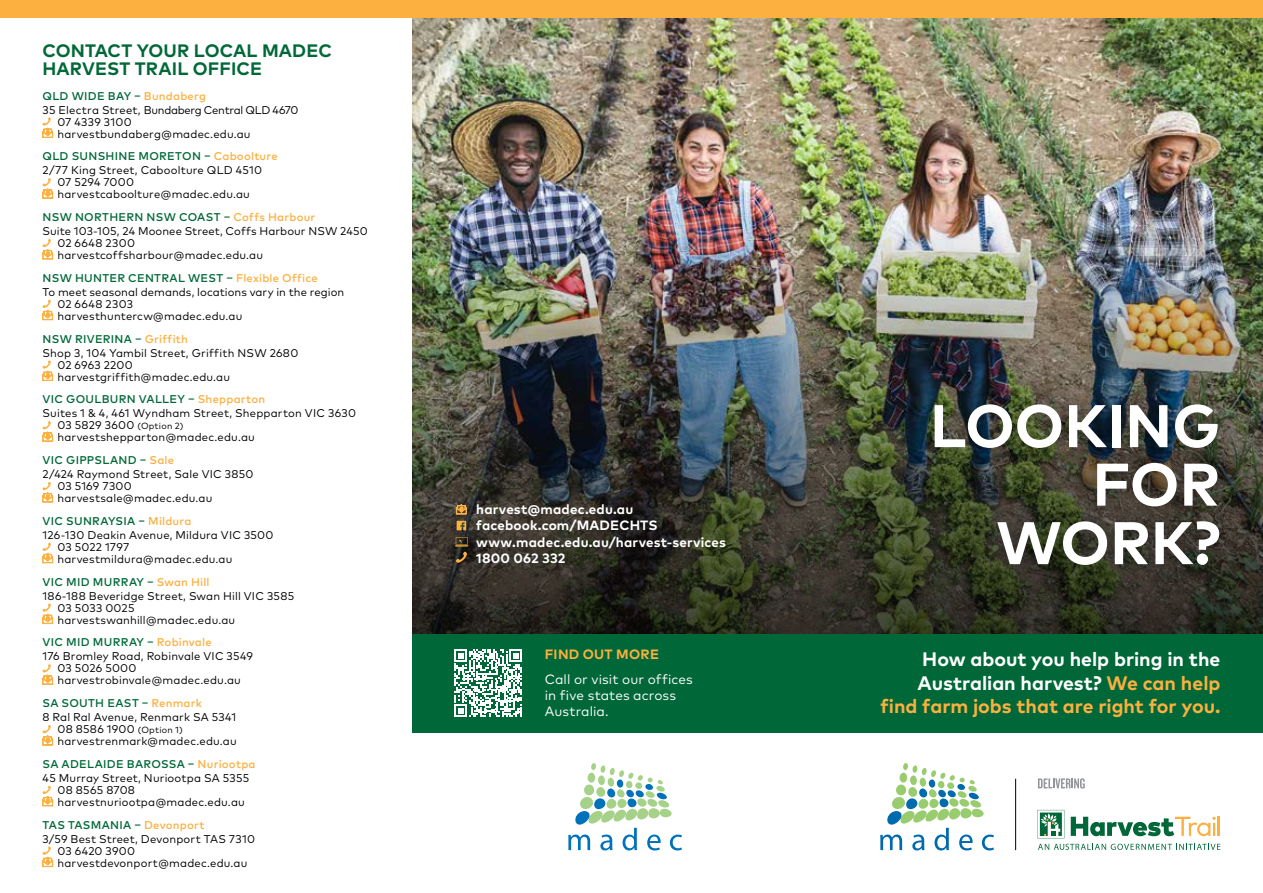
<style>
.page{position:relative;width:1263px;height:893px;background:#fff}
.page>*{position:absolute;margin:0;border:0;box-sizing:border-box;transform-origin:0 0}
.t1{font:700 60px/58.5px "Mark OT";color:#fff;text-align:right}
.t2{font:700 19.5px/23.4px "Mark OT";color:#fff;text-align:right}
.t3{font:700 18px/18px "Mark OT";letter-spacing:.005em;color:#006838}
.t4{font:700 13.5px/16.2px "Mark OT";letter-spacing:.01em;color:#fff}
.t5{font:13.5px/16.2px "Mark OT";letter-spacing:.005em;color:#fff}
.t6{font:700 13.5px "Mark OT";letter-spacing:.02em;color:#fbb040}
.t7{font:11.25px/12px "Mark OT";letter-spacing:.015em;color:#000}
.t8{font:11.25px/14.1px "Mark OT";letter-spacing:-.02em;color:#000}
.s1{font-weight:500;color:#006838}
.s2{font-weight:500;color:#fbb040}
.s3{font-size:9px}
.s4{color:#fbb040}
</style>
<div class="page">
<img style="left:412px;top:17px;width:851px;height:617px">
<img style="left:412px;top:204px;width:851px;height:429px">
<div style="left:0;top:0;width:1263px;height:17px;background:#fbb040"></div>
<div style="left:921px;top:391px;width:312px;height:188px;background:#000;opacity:.3"></div>
<svg style="left:42px;top:117px;width:11px;height:21px"></svg>
<svg style="left:42px;top:178px;width:11px;height:21px"></svg>
<svg style="left:42px;top:238px;width:11px;height:21px"></svg>
<svg style="left:42px;top:299px;width:11px;height:21px"></svg>
<svg style="left:42px;top:360px;width:11px;height:21px"></svg>
<svg style="left:42px;top:421px;width:11px;height:21px"></svg>
<svg style="left:42px;top:482px;width:11px;height:20px"></svg>
<svg style="left:42px;top:542px;width:11px;height:21px"></svg>
<svg style="left:42px;top:603px;width:11px;height:21px"></svg>
<svg style="left:42px;top:664px;width:11px;height:21px"></svg>
<svg style="left:42px;top:725px;width:11px;height:20px"></svg>
<svg style="left:42px;top:785px;width:11px;height:21px"></svg>
<svg style="left:42px;top:846px;width:11px;height:21px"></svg>
<svg style="left:456px;top:504px;width:11px;height:10px"></svg>
<svg style="left:457px;top:521px;width:9px;height:9px"></svg>
<svg style="left:455px;top:537px;width:13px;height:26px"></svg>
<svg style="left:1037px;top:810px;width:183px;height:40px"></svg>
<svg style="left:880px;top:763px;width:114px;height:87px"></svg>
<hr style="left:1015px;top:779px;width:1px;height:71px;background:#000">
<svg style="left:1038px;top:778px;width:47px;height:11px"></svg>
<div style="left:412px;top:634px;width:851px;height:98px;background:#006838"></div>
<svg style="left:454px;top:649px;width:68px;height:68px"></svg>
<svg style="left:568px;top:763px;width:114px;height:87px"></svg>
<h3 class="t3" style="left:43px;top:41px;width:291px">CONTACT YOUR LOCAL MADEC<br>HARVEST TRAIL OFFICE</h3>
<p class="t8" style="left:43px;top:88px;width:257px"><span class="s1">QLD WIDE BAY –</span> <span class="s2">Bundaberg<br></span>35 Electra Street, Bundaberg Central QLD 4670</p>
<p class="t7" style="left:57px;top:116px;width:195px">07 4339 3100 harvestbundaberg@madec.edu.au</p>
<p class="t7" style="left:43px;top:149px;width:237px;line-height:14.1px"><span class="s1">QLD SUNSHINE MORETON –</span> <span class="s2">Caboolture<br></span>2/77 King Street, Caboolture QLD 4510</p>
<p class="t7" style="left:57px;top:176px;width:194px">07 5294 7000 harvestcaboolture@madec.edu.au</p>
<p class="t7" style="left:43px;top:210px;width:327px;line-height:14.1px"><span class="s1">NSW NORTHERN NSW COAST –</span> <span class="s2">Coffs Harbour<br></span>Suite 103-105, 24 Moonee Street, Coffs Harbour NSW 2450</p>
<p class="t7" style="left:57px;top:237px;width:207px">02 6648 2300 harvestcoffsharbour@madec.edu.au</p>
<p class="t7" style="left:43px;top:271px;width:303px;line-height:14.1px"><span class="s1">NSW HUNTER CENTRAL WEST –</span> <span class="s2">Flexible Office<br></span>To meet seasonal demands, locations vary in the region</p>
<p class="t7" style="left:57px;top:298px;width:187px">02 6648 2303 harvesthuntercw@madec.edu.au</p>
<p class="t7" style="left:43px;top:331px;width:257px;line-height:14.1px"><span class="s1">NSW RIVERINA –</span> <span class="s2">Griffith<br></span>Shop 3, 104 Yambil Street, Griffith NSW 2680</p>
<p class="t7" style="left:57px;top:359px;width:174px">02 6963 2200 harvestgriffith@madec.edu.au</p>
<p class="t7" style="left:43px;top:392px;width:315px;line-height:14.1px"><span class="s1">VIC GOULBURN VALLEY –</span> <span class="s2">Shepparton<br></span>Suites 1 &amp; 4, 461 Wyndham Street, Shepparton VIC 3630</p>
<p class="t7" style="left:57px;top:419px;width:199px">03 5829 3600 <span class="s3">(Option 2) </span>harvestshepparton@madec.edu.au</p>
<p class="t7" style="left:43px;top:453px;width:213px;line-height:14.1px"><span class="s1">VIC GIPPSLAND –</span> <span class="s2">Sale<br></span>2/424 Raymond Street, Sale VIC 3850</p>
<p class="t7" style="left:57px;top:480px;width:156px">03 5169 7300 harvestsale@madec.edu.au</p>
<p class="t7" style="left:43px;top:514px;width:232px;line-height:14.1px"><span class="s1">VIC SUNRAYSIA –</span> <span class="s2">Mildura<br></span>126-130 Deakin Avenue, Mildura VIC 3500</p>
<p class="t7" style="left:57px;top:541px;width:177px">03 5022 1797 harvestmildura@madec.edu.au</p>
<p class="t7" style="left:43px;top:574px;width:253px;line-height:14.1px"><span class="s1">VIC MID MURRAY –</span> <span class="s2">Swan Hill<br></span>186-188 Beveridge Street, Swan Hill VIC 3585</p>
<p class="t7" style="left:57px;top:602px;width:179px">03 5033 0025 harvestswanhill@madec.edu.au</p>
<p class="t7" style="left:43px;top:635px;width:212px;line-height:14.1px"><span class="s1">VIC MID MURRAY –</span> <span class="s2">Robinvale<br></span>176 Bromley Road, Robinvale VIC 3549</p>
<p class="t7" style="left:57px;top:662px;width:185px">03 5026 5000 harvestrobinvale@madec.edu.au</p>
<p class="t7" style="left:43px;top:696px;width:195px;line-height:14.1px"><span class="s1">SA SOUTH EAST –</span> <span class="s2">Renmark<br></span>8 Ral Ral Avenue, Renmark SA 5341</p>
<p class="t7" style="left:57px;top:723px;width:181px">08 8586 1900 <span class="s3">(Option 1) </span>harvestrenmark@madec.edu.au</p>
<p class="t7" style="left:43px;top:757px;width:215px;line-height:14.1px"><span class="s1">SA ADELAIDE BAROSSA –</span> <span class="s2">Nuriootpa<br></span>45 Murray Street, Nuriootpa SA 5355</p>
<p class="t7" style="left:57px;top:784px;width:189px">08 8565 8708 harvestnuriootpa@madec.edu.au</p>
<p class="t7" style="left:43px;top:817px;width:214px;line-height:14.1px"><span class="s1">TAS TASMANIA –</span> <span class="s2">Devonport<br></span>3/59 Best Street, Devonport TAS 7310</p>
<p class="t7" style="left:57px;top:845px;width:192px">03 6420 3900 harvestdevonport@madec.edu.au</p>
<p class="t4" style="left:476px;top:501px;width:251px">harvest@madec.edu.au facebook.com/MADECHTS www.madec.edu.au/harvest-services<br>1800 062 332</p>
<p class="t6" style="left:545px;top:646px;width:116px">FIND OUT MORE</p>
<p class="t5" style="left:545px;top:671px;width:150px">Call or visit our offices in five states across<br>Australia.</p>
<h1 class="t1" style="left:930px;top:395px;width:292px">LOOKING<br>FOR<br>WORK?</h1>
<h2 class="t2" style="left:880px;top:647px;width:342px">How about you help bring in the<br>Australian harvest? <span class="s4">We can help find farm jobs that are right for you.</span></h2>
</div>
